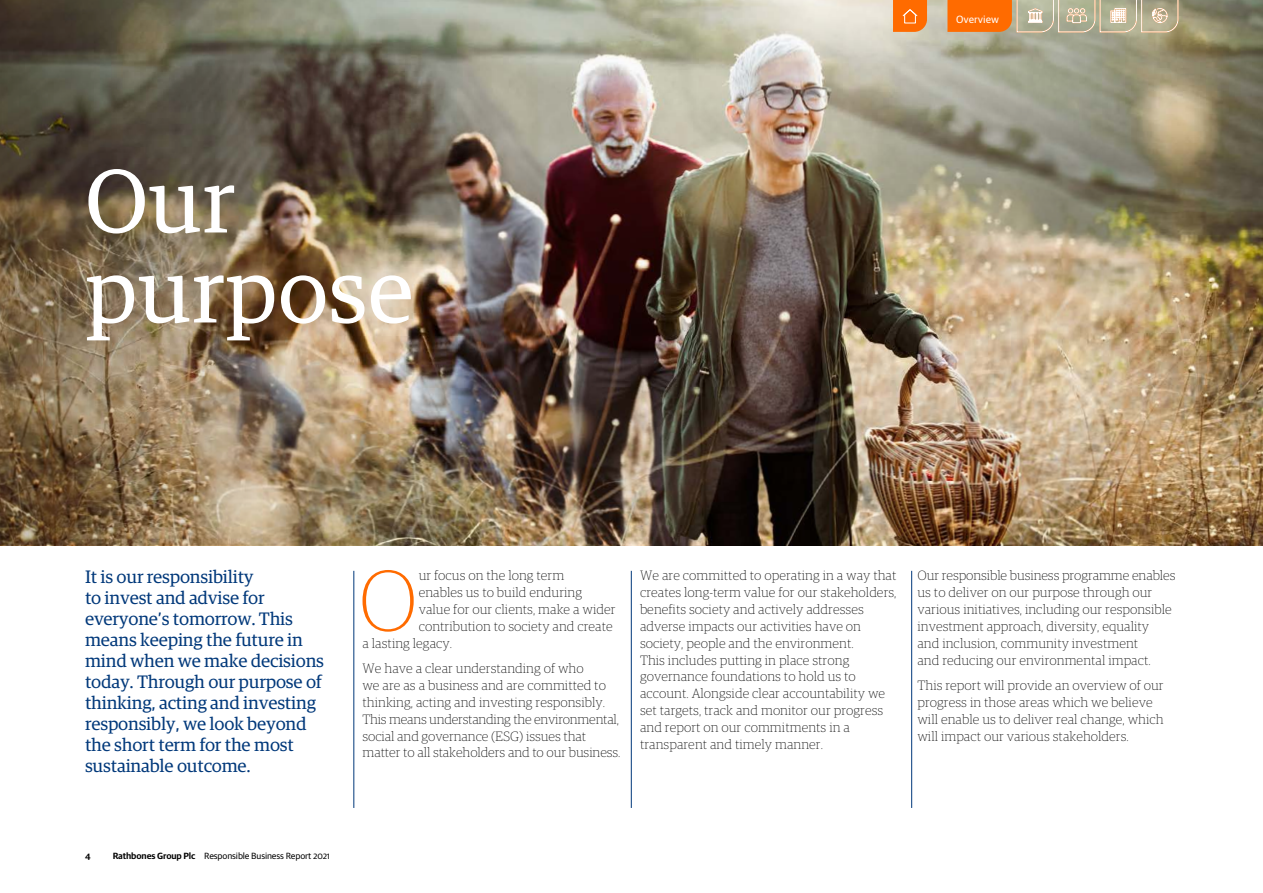
<style>
.page{position:relative;width:1263px;height:893px;background:#fff}
.page>*{position:absolute;margin:0;border:0;box-sizing:border-box;transform-origin:0 0}
.t1{font:90px/90px "Guardian RTB Egyp";color:#fff}
.t2{font:100 86.55px "Guardian RTB Egyp";color:#ff6b00}
.t3{font:18px/21px "Guardian RTB Egyp";letter-spacing:-.015em;color:#00387a}
.t4{font:100 13.5px/16.8px "Guardian RTB Egyp";color:#000}
.t5{font:10.5px "Guardian RTB Sans";color:#fff}
.t6{font:9px "Guardian RTB Sans";letter-spacing:-.015em;color:#000}
.t7{font:600 9px "Guardian RTB Sans";color:#000}
.s1{font-weight:600}
</style>
<div class="page">
<img style="left:455px;top:0;width:808px;height:545px">
<img style="left:0;top:0;width:455px;height:545px">
<hr style="left:354px;top:571px;width:1px;height:237px;background:#00387a">
<hr style="left:631px;top:571px;width:1px;height:237px;background:#00387a">
<hr style="left:911px;top:571px;width:1px;height:237px;background:#00387a">
<svg style="left:893px;top:0;width:34px;height:32px"></svg>
<svg style="left:947px;top:0;width:232px;height:33px;background:#cea373"></svg>
<h1 class="t1" style="left:85px;top:151px;width:330px">Our purpose</h1>
<p class="t5" style="left:956px;top:12px;width:45px">Overview</p>
<p class="t3" style="left:85px;top:565px;width:241px">It is our responsibility<br>to invest and advise for everyone’s tomorrow. This means keeping the future in mind when we make decisions today. Through our purpose of thinking, acting and investing responsibly, we look beyond the short term for the most sustainable outcome.</p>
<h2 class="t2" style="left:358px;top:546px;width:62px">O</h2>
<p class="t4" style="left:419px;top:566px;width:147px">ur focus on the long term</p>
<p class="t4" style="left:419px;top:583px;width:165px">enables us to build enduring</p>
<p class="t4" style="left:419px;top:600px;width:198px">value for our clients, make a wider</p>
<p class="t4" style="left:419px;top:617px;width:196px">contribution to society and create</p>
<p class="t4" style="left:362px;top:634px;width:91px">a lasting legacy.</p>
<p class="t4" style="left:362px;top:659px;width:259px">We have a clear understanding of who<br>we are as a business and are committed to thinking, acting and investing responsibly.<br>This means understanding the environmental, social and governance (ESG) issues that matter to all stakeholders and to our business.</p>
<p class="t4" style="left:640px;top:566px;width:258px">We are committed to operating in a way that creates long-term value for our stakeholders, benefits society and actively addresses adverse impacts our activities have on society, people and the environment.<br>This includes putting in place strong governance foundations to hold us to account. Alongside clear accountability we set targets, track and monitor our progress and report on our commitments in a transparent and timely manner.</p>
<p class="t4" style="left:917px;top:566px;width:260px">Our responsible business programme enables us to deliver on our purpose through our various initiatives, including our responsible investment approach, diversity, equality<br>and inclusion, community investment<br>and reducing our environmental impact.</p>
<p class="t4" style="left:917px;top:676px;width:248px">This report will provide an overview of our progress in those areas which we believe will enable us to deliver real change, which will impact our various stakeholders.</p>
<p class="t7" style="left:85px;top:849px;width:7px">4</p>
<p class="t6" style="left:113px;top:849px;width:219px"><span class="s1">Rathbones Group Plc</span> Responsible Business Report 2021</p>
</div>
